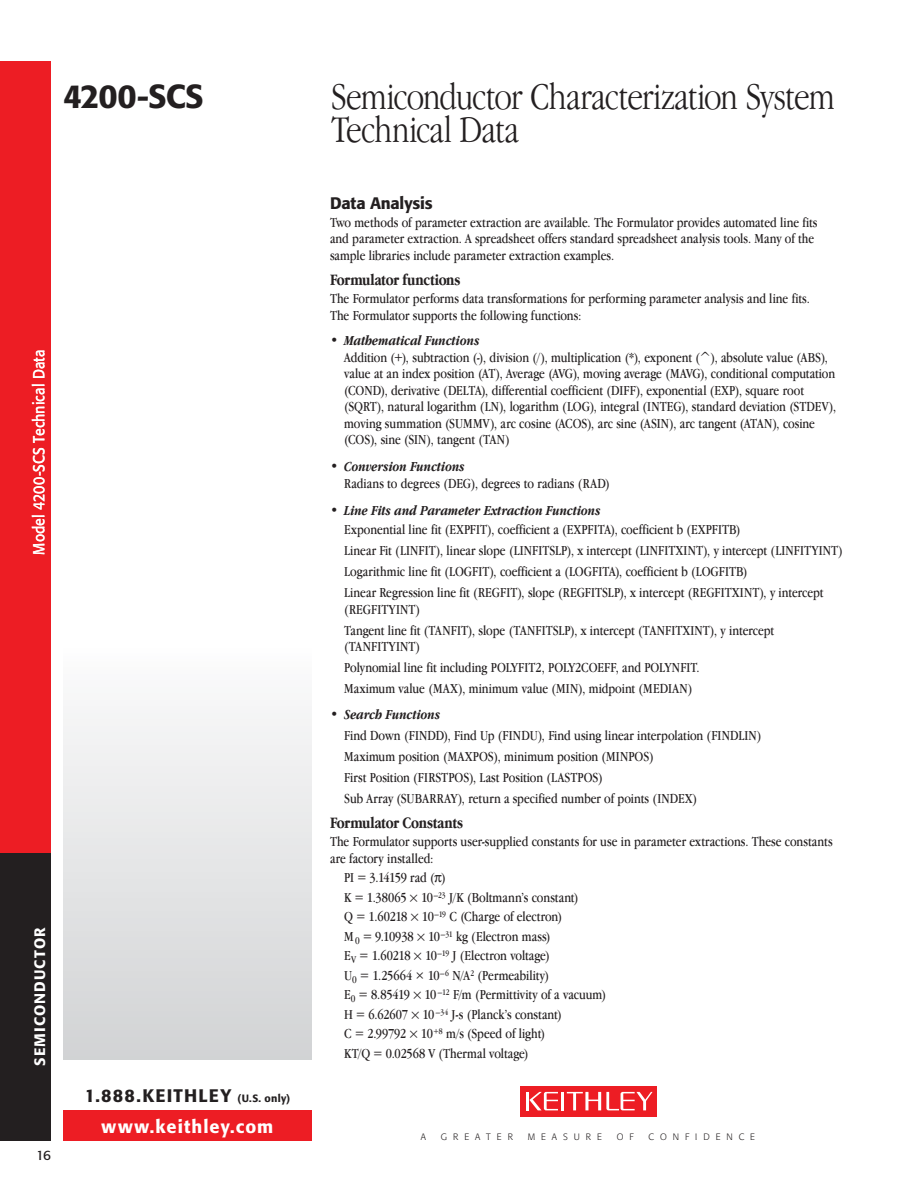
<style>
.page{position:relative;width:918px;height:1188px;background:#fff}
.page>*{position:absolute;margin:0;border:0;box-sizing:border-box;transform-origin:0 0}
.t1{font:300 condensed 39px/33px "Garamond IT Cby BT";letter-spacing:-.025em;color:#231f20}
.t2{font:500 33px "Formata";letter-spacing:-.03em;color:#231f20}
.t3{font:500 18px "Formata";letter-spacing:.065em;color:#231f20}
.t4{font:500 18px "Formata";letter-spacing:.06em;color:#fff}
.t5{font:700 condensed 16.5px "Garamond IT Cby BT";letter-spacing:.015em;color:#231f20}
.t6{font:500 16.5px "Formata";letter-spacing:-.01em;color:#231f20}
.t7{font:15.75px "Formata";letter-spacing:.005em;color:#fff;scale:.9 1}
.t8{font:500 15px "Formata";letter-spacing:.07em;color:#fff}
.t9{font:condensed 14.25px/16.5px "Garamond IT Cby BT";color:#231f20}
.t10{font:italic 700 condensed 14.25px "Garamond IT Cby BT";letter-spacing:.005em;color:#231f20}
.t11{font:13.5px "Formata";color:#231f20}
.t12{font:300 9.15px "Formata";letter-spacing:.65em;color:#231f20}
.s1{font-size:10.5px}
</style>
<div class="page">
<div style="left:63px;top:1110px;width:249px;height:31px;background:#ed1d24"></div>
<div style="left:0;top:853px;width:51px;height:288px;background:#231f20"></div>
<div style="left:520px;top:1086px;width:137px;height:30px;background:#ed1d24"></div>
<hr style="left:561px;top:1092px;width:3px;height:18px;background:#fff">
<hr style="left:526px;top:1092px;width:3px;height:18px;background:#fff">
<svg style="left:529px;top:1092px;width:29px;height:18px"></svg>
<svg style="left:567px;top:1092px;width:86px;height:18px"></svg>
<div style="left:63px;top:646px;width:249px;height:414px;background:linear-gradient(to bottom,#fcfcfc,#d1d3d4)"></div>
<div style="left:0;top:61px;width:51px;height:792px;background:#ed1d24"></div>
<h2 class="t2" style="left:63px;top:76px;width:142px">4200-SCS</h2>
<h1 class="t1" style="left:331px;top:80px;width:505px">Semiconductor Characterization System<br>Technical Data</h1>
<p class="t7" style="left:29px;top:555px;width:229px;rotate:-90deg">Model 4200-SCS Technical Data</p>
<p class="t8" style="left:30px;top:1066px;width:140px;rotate:-90deg">Semiconductor</p>
<p class="t11" style="left:36px;top:1148px;width:16px">16</p>
<p class="t3" style="left:85px;top:1085px;width:207px">1.888.KEITHLEY <span class="s1">(U.S. only)</span></p>
<p class="t4" style="left:102px;top:1115px;width:173px">www.keithley.com</p>
<p class="t6" style="left:330px;top:193px;width:104px">Data Analysis</p>
<p class="t9" style="left:330px;top:214px;width:489px">Two methods of parameter extraction are available. The Formulator provides automated line fits and parameter extraction. A spreadsheet offers standard spreadsheet analysis tools. Many of the sample libraries include parameter extraction examples.</p>
<p class="t5" style="left:330px;top:271px;width:132px">Formulator functions</p>
<p class="t9" style="left:330px;top:291px;width:481px">The Formulator performs data transformations for performing parameter analysis and line fits.<br>The Formulator supports the following functions:</p>
<p class="t10" style="left:330px;top:333px;width:151px">• Mathematical Functions</p>
<p class="t9" style="left:344px;top:349px;width:493px">Addition (+), subtraction (-), division (/), multiplication (*), exponent (^), absolute value (ABS), value at an index position (AT), Average (AVG), moving average (MAVG), conditional computation (COND), derivative (DELTA), differential coefficient (DIFF), exponential (EXP), square root (SQRT), natural logarithm (LN), logarithm (LOG), integral (INTEG), standard deviation (STDEV), moving summation (SUMMV), arc cosine (ACOS), arc sine (ASIN), arc tangent (ATAN), cosine (COS), sine (SIN), tangent (TAN)</p>
<p class="t10" style="left:330px;top:459px;width:136px">• Conversion Functions</p>
<p class="t9" style="left:344px;top:475px;width:267px">Radians to degrees (DEG), degrees to radians (RAD)</p>
<p class="t10" style="left:330px;top:502px;width:272px">• Line Fits and Parameter Extraction Functions</p>
<p class="t9" style="left:344px;top:519px;width:500px;line-height:21px">Exponential line fit (EXPFIT), coefficient a (EXPFITA), coefficient b (EXPFITB)<br>Linear Fit (LINFIT), linear slope (LINFITSLP), x intercept (LINFITXINT), y intercept (LINFITYINT)<br>Logarithmic line fit (LOGFIT), coefficient a (LOGFITA), coefficient b (LOGFITB)<br>Linear Regression line fit (REGFIT), slope (REGFITSLP), x intercept (REGFITXINT), y intercept</p>
<p class="t9" style="left:344px;top:599px;width:431px;line-height:21px">(REGFITYINT)<br>Tangent line fit (TANFIT), slope (TANFITSLP), x intercept (TANFITXINT), y intercept</p>
<p class="t9" style="left:344px;top:636px;width:357px;line-height:21px">(TANFITYINT)<br>Polynomial line fit including POLYFIT2, POLY2COEFF, and POLYNFIT.<br>Maximum value (MAX), minimum value (MIN), midpoint (MEDIAN)</p>
<p class="t10" style="left:330px;top:706px;width:112px">• Search Functions</p>
<p class="t9" style="left:344px;top:725px;width:419px;line-height:21px">Find Down (FINDD), Find Up (FINDU), Find using linear interpolation (FINDLIN)<br>Maximum position (MAXPOS), minimum position (MINPOS)<br>First Position (FIRSTPOS), Last Position (LASTPOS)<br>Sub Array (SUBARRAY), return a specified number of points (INDEX)</p>
<p class="t5" style="left:330px;top:814px;width:135px">Formulator Constants</p>
<p class="t9" style="left:330px;top:834px;width:504px">The Formulator supports user-supplied constants for use in parameter extractions. These constants are factory installed:</p>
<p class="t9" style="left:344px;top:868px;width:264px;line-height:19.5px">PI = 3.14159 rad ( )<br>K = 1.38065 10<sup>–23</sup> J/K (Boltmann’s constant)<br>Q = 1.60218 10<sup>–19</sup> C (Charge of electron)<br>M<sub>0</sub> = 9.10938 10<sup>–31</sup> kg (Electron mass)<br>E<sub>V</sub> = 1.60218 10<sup>–19</sup> J (Electron voltage)<br>U<sub>0</sub> = 1.25664 × 10<sup>–6</sup> N/A<sup>2</sup> (Permeability)<br>E<sub>0</sub> = 8.85419 10 <sup>–12</sup> F/m (Permittivity of a vacuum)<br>H = 6.62607 10 <sup>–34</sup> J-s (Planck’s constant)<br>C = 2.99792 10<sup>+8</sup> m/s (Speed of light)<br>KT/Q = 0.02568 V (Thermal voltage)</p>
<p class="t12" style="left:421px;top:1131px;width:7px">A</p>
<p class="t12" style="left:441px;top:1131px;width:73px">GREATER</p>
<p class="t12" style="left:528px;top:1131px;width:76px">MEASURE</p>
<p class="t12" style="left:617px;top:1131px;width:18px">O F</p>
<p class="t12" style="left:649px;top:1131px;width:108px">CONFIDENCE</p>
</div>
